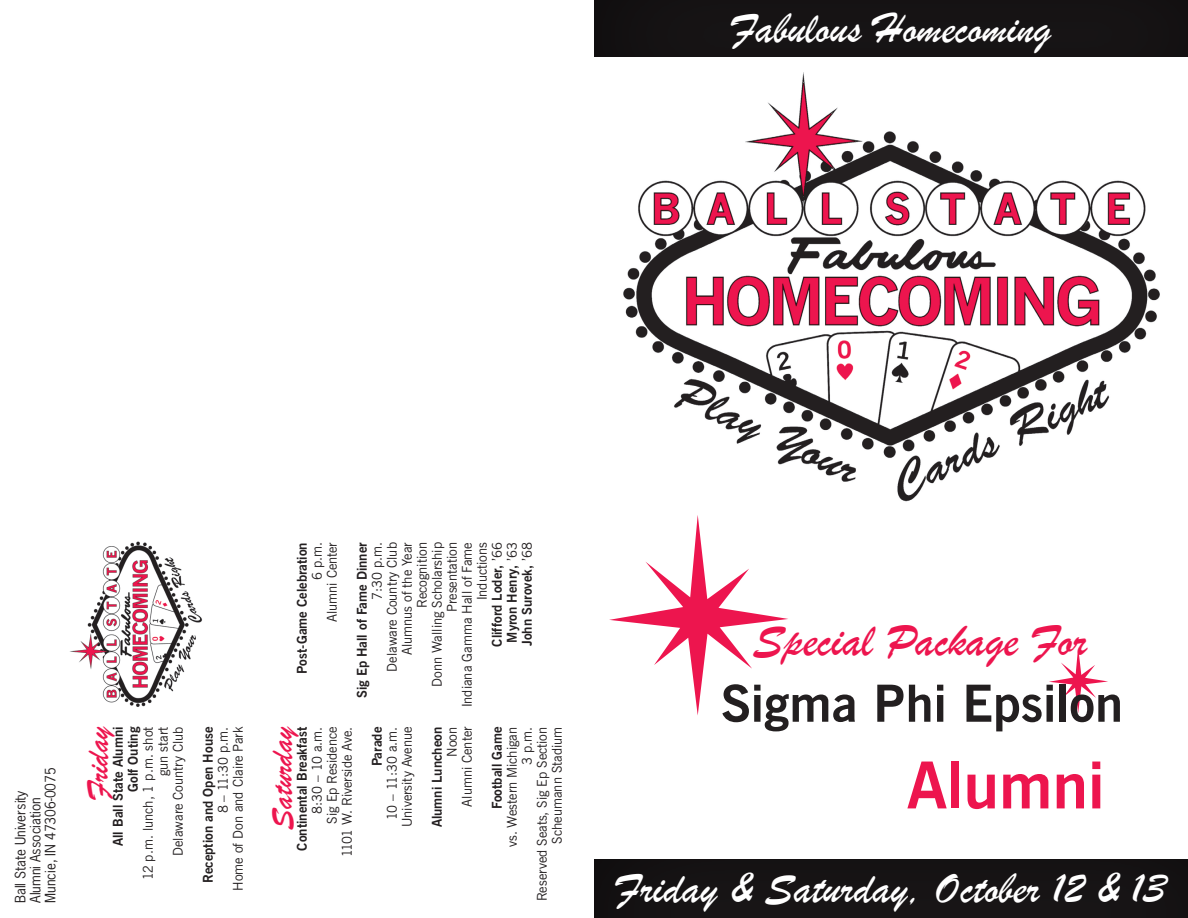
<style>
.page{position:relative;width:1188px;height:918px;background:#fff}
.page>*{position:absolute;margin:0;border:0;box-sizing:border-box;transform-origin:0 0}
.t1{font:64.5px "News Gothic Bd BT";color:#ed154e}
.t2{font:51px "News Gothic Bd BT";color:#231f20}
.t3{font:48px "Brush Script";color:#ed154e}
.t4{font:45px "Brush Script";color:#fff}
.t5{font:33px "Brush Script";letter-spacing:-.01em;color:#ed154e}
.t6{font:13.5px/15px "News Gothic BT";color:#231f20;text-align:right}
.t7{font:13.5px/15px "News Gothic Bd BT";color:#231f20;text-align:right}
.t8{font:13.5px "News Gothic Std";color:#231f20}
.s1{font-family:"News Gothic BT"}
</style>
<div class="page">
<svg style="left:1049px;top:647px;width:59px;height:66px"></svg>
<div style="left:593px;top:858px;width:595px;height:60px;background:#161314"></div>
<img style="left:623px;top:72px;width:537px;height:430px">
<svg style="left:609px;top:515px;width:179px;height:200px"></svg>
<div style="left:594px;top:0;width:594px;height:58px;background:#161314"></div>
<img style="left:70px;top:541px;width:132px;height:166px">
<p class="t4" style="left:731px;top:1px;width:322px">Fabulous Homecoming</p>
<p class="t7" style="left:295px;top:674px;width:133px;rotate:-90deg">Post-Game Celebration</p>
<p class="t6" style="left:310px;top:580px;width:40px;rotate:-90deg">6 p.m.</p>
<p class="t6" style="left:325px;top:622px;width:81px;rotate:-90deg">Alumni Center</p>
<p class="t7" style="left:355px;top:698px;width:157px;rotate:-90deg">Sig Ep Hall of Fame Dinner</p>
<p class="t6" style="left:370px;top:600px;width:59px;rotate:-90deg">7:30 p.m.</p>
<p class="t6" style="left:385px;top:672px;width:131px;rotate:-90deg">Delaware Country Club</p>
<p class="t6" style="left:400px;top:655px;width:115px;rotate:-90deg">Alumnus of the Year<br>Recognition</p>
<p class="t6" style="left:430px;top:687px;width:146px;rotate:-90deg">Donn Walling Scholarship<br>Presentation</p>
<p class="t6" style="left:460px;top:707px;width:167px;rotate:-90deg">Indiana Gamma Hall of Fame<br>Inductions</p>
<p class="t7" style="left:490px;top:647px;width:106px;rotate:-90deg">Clifford Loder, <span class="s1">’66</span></p>
<p class="t7" style="left:505px;top:643px;width:102px;rotate:-90deg">Myron Henry, <span class="s1">’63</span></p>
<p class="t7" style="left:520px;top:646px;width:105px;rotate:-90deg">John Surovek, <span class="s1">’68</span></p>
<p class="t3" style="left:753px;top:611px;width:336px">Special Package For</p>
<p class="t2" style="left:721px;top:670px;width:404px">Sigma Phi Epsilon</p>
<p class="t7" style="left:111px;top:846px;width:121px;rotate:-90deg">All Ball State Alumni<br>Golf Outing</p>
<p class="t6" style="left:141px;top:880px;width:155px;rotate:-90deg">12 p.m. lunch, 1 p.m. shot gun start</p>
<p class="t6" style="left:171px;top:856px;width:131px;rotate:-90deg">Delaware Country Club</p>
<p class="t7" style="left:201px;top:883px;width:158px;rotate:-90deg">Reception and Open House</p>
<p class="t6" style="left:216px;top:813px;width:88px;rotate:-90deg">8 – 11:30 p.m.</p>
<p class="t6" style="left:231px;top:891px;width:165px;rotate:-90deg">Home of Don and Claire Park</p>
<p class="t5" style="left:262px;top:830px;width:105px;rotate:-90deg">Saturday</p>
<p class="t5" style="left:78px;top:800px;width:75px;rotate:-90deg">Friday</p>
<p class="t7" style="left:295px;top:851px;width:125px;rotate:-90deg">Continental Breakfast</p>
<p class="t6" style="left:310px;top:814px;width:88px;rotate:-90deg">8:30 – 10 a.m.</p>
<p class="t6" style="left:325px;top:824px;width:98px;rotate:-90deg">Sig Ep Residence</p>
<p class="t6" style="left:340px;top:857px;width:132px;rotate:-90deg">1101 W. Riverside Ave.</p>
<p class="t7" style="left:370px;top:766px;width:41px;rotate:-90deg">Parade</p>
<p class="t6" style="left:385px;top:820px;width:95px;rotate:-90deg">10 – 11:30 a.m.</p>
<p class="t6" style="left:400px;top:827px;width:102px;rotate:-90deg">University Avenue</p>
<p class="t7" style="left:430px;top:827px;width:102px;rotate:-90deg">Alumni Luncheon</p>
<p class="t6" style="left:445px;top:757px;width:31px;rotate:-90deg">Noon</p>
<p class="t6" style="left:460px;top:807px;width:81px;rotate:-90deg">Alumni Center</p>
<p class="t7" style="left:490px;top:809px;width:84px;rotate:-90deg">Football Game</p>
<p class="t6" style="left:505px;top:847px;width:122px;rotate:-90deg">vs. Western Michigan</p>
<p class="t6" style="left:520px;top:765px;width:40px;rotate:-90deg">3 p.m.</p>
<p class="t6" style="left:535px;top:901px;width:176px;rotate:-90deg">Reserved Seats, Sig Ep Section</p>
<p class="t6" style="left:550px;top:844px;width:118px;rotate:-90deg">Scheumann Stadium</p>
<p class="t8" style="left:42px;top:903px;width:137px;rotate:-90deg">Muncie, IN 47306-0075</p>
<p class="t1" style="left:907px;top:742px;width:199px">Alumni</p>
<p class="t8" style="left:12px;top:903px;width:114px;rotate:-90deg">Ball State University</p>
<p class="t8" style="left:27px;top:903px;width:107px;rotate:-90deg">Alumni Association</p>
<p class="t4" style="left:615px;top:861px;width:553px">Friday &amp; Saturday, October 12 &amp; 13</p>
</div>
